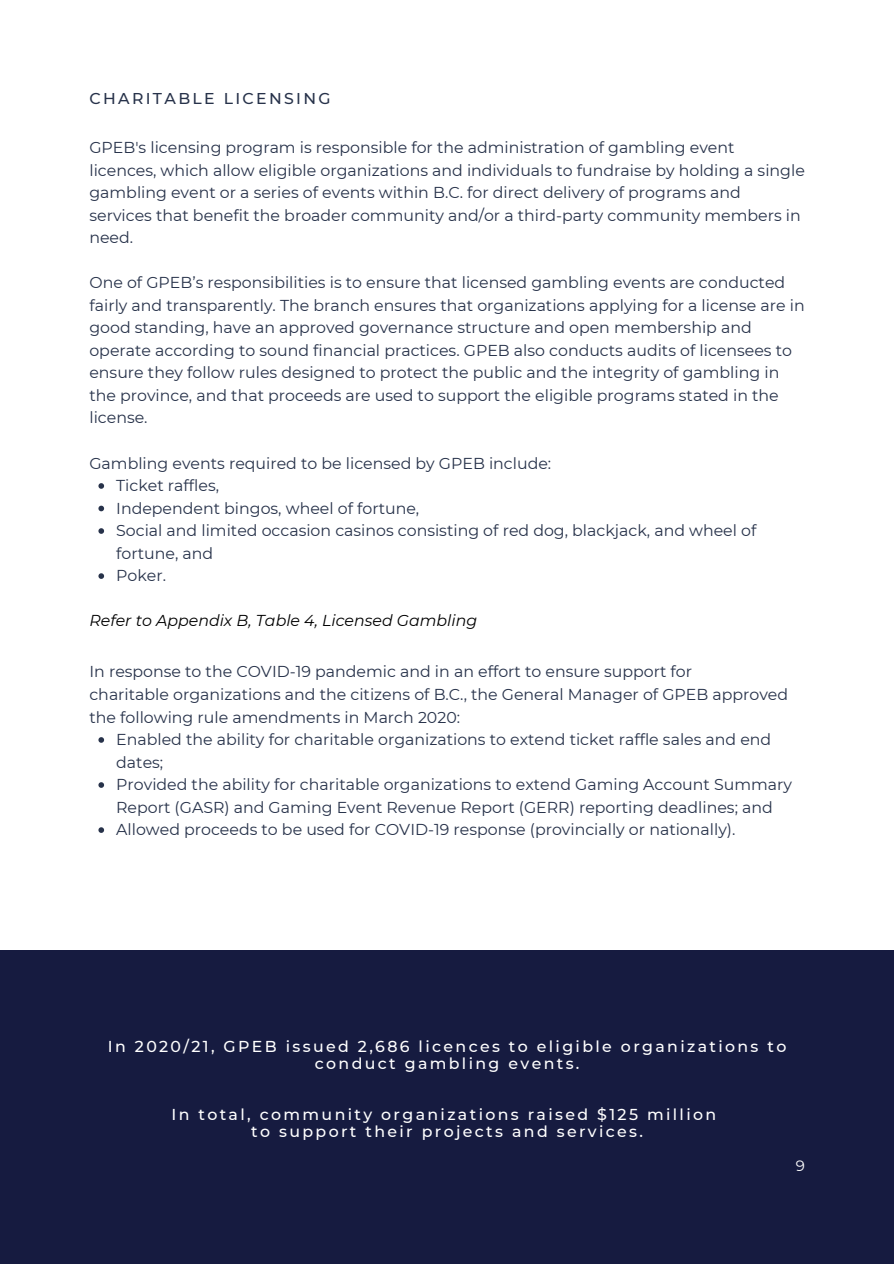
<style>
.page{position:relative;width:894px;height:1264px;background:#fff}
.page>*{position:absolute;margin:0;border:0;box-sizing:border-box;transform-origin:0 0}
.t1{font:15.75px/22.5px "Montserrat";color:#27324a}
.t2{font:500 15.75px/17px "Montserrat";letter-spacing:.15em;color:#fff;text-align:center}
.t3{font:italic 15.75px "Montserrat";color:#000}
.t4{font:500 15.6px "Montserrat";letter-spacing:.15em;color:#27324a}
.t5{font:15px "Montserrat";color:#fff}
</style>
<div class="page">
<svg style="left:98px;top:483px;width:6px;height:6px"></svg>
<svg style="left:98px;top:505px;width:6px;height:6px"></svg>
<svg style="left:98px;top:528px;width:6px;height:6px"></svg>
<svg style="left:98px;top:573px;width:6px;height:6px"></svg>
<svg style="left:98px;top:737px;width:6px;height:5px"></svg>
<svg style="left:98px;top:782px;width:6px;height:5px"></svg>
<svg style="left:98px;top:827px;width:6px;height:5px"></svg>
<div style="left:0;top:950px;width:893px;height:313px;background:#161b40"></div>
<p class="t4" style="left:89px;top:89px;width:243px">CHARITABLE LICENSING</p>
<p class="t1" style="left:89px;top:136px;width:716px">GPEB's licensing program is responsible for the administration of gambling event licences, which allow eligible organizations and individuals to fundraise by holding a single gambling event or a series of events within B.C. for direct delivery of programs and services that benefit the broader community and/or a third-party community members in need.</p>
<p class="t1" style="left:89px;top:271px;width:716px">One of GPEB’s responsibilities is to ensure that licensed gambling events are conducted fairly and transparently. The branch ensures that organizations applying for a license are in good standing, have an approved governance structure and open membership and operate according to sound financial practices. GPEB also conducts audits of licensees to ensure they follow rules designed to protect the public and the integrity of gambling in the province, and that proceeds are used to support the eligible programs stated in the license.</p>
<p class="t1" style="left:89px;top:451px;width:463px">Gambling events required to be licensed by GPEB include:</p>
<p class="t1" style="left:116px;top:474px;width:641px">Ticket raffles,<br>Independent bingos, wheel of fortune,<br>Social and limited occasion casinos consisting of red dog, blackjack, and wheel of fortune, and<br>Poker.</p>
<p class="t3" style="left:89px;top:611px;width:389px">Refer to Appendix B, Table 4, Licensed Gambling</p>
<p class="t1" style="left:89px;top:660px;width:700px">In response to the COVID-19 pandemic and in an effort to ensure support for<br>charitable organizations and the citizens of B.C., the General Manager of GPEB approved the following rule amendments in March 2020:</p>
<p class="t1" style="left:116px;top:728px;width:677px">Enabled the ability for charitable organizations to extend ticket raffle sales and end dates;<br>Provided the ability for charitable organizations to extend Gaming Account Summary Report (GASR) and Gaming Event Revenue Report (GERR) reporting deadlines; and Allowed proceeds to be used for COVID-19 response (provincially or nationally).</p>
<p class="t2" style="left:108px;top:1038px;width:679px">In 2020/21, GPEB issued 2,686 licences to eligible organizations to conduct gambling events.</p>
<p class="t2" style="left:171px;top:1105px;width:546px">In total, community organizations raised $125 million to support their projects and services.</p>
<p class="t5" style="left:795px;top:1156px;width:11px">9</p>
</div>
